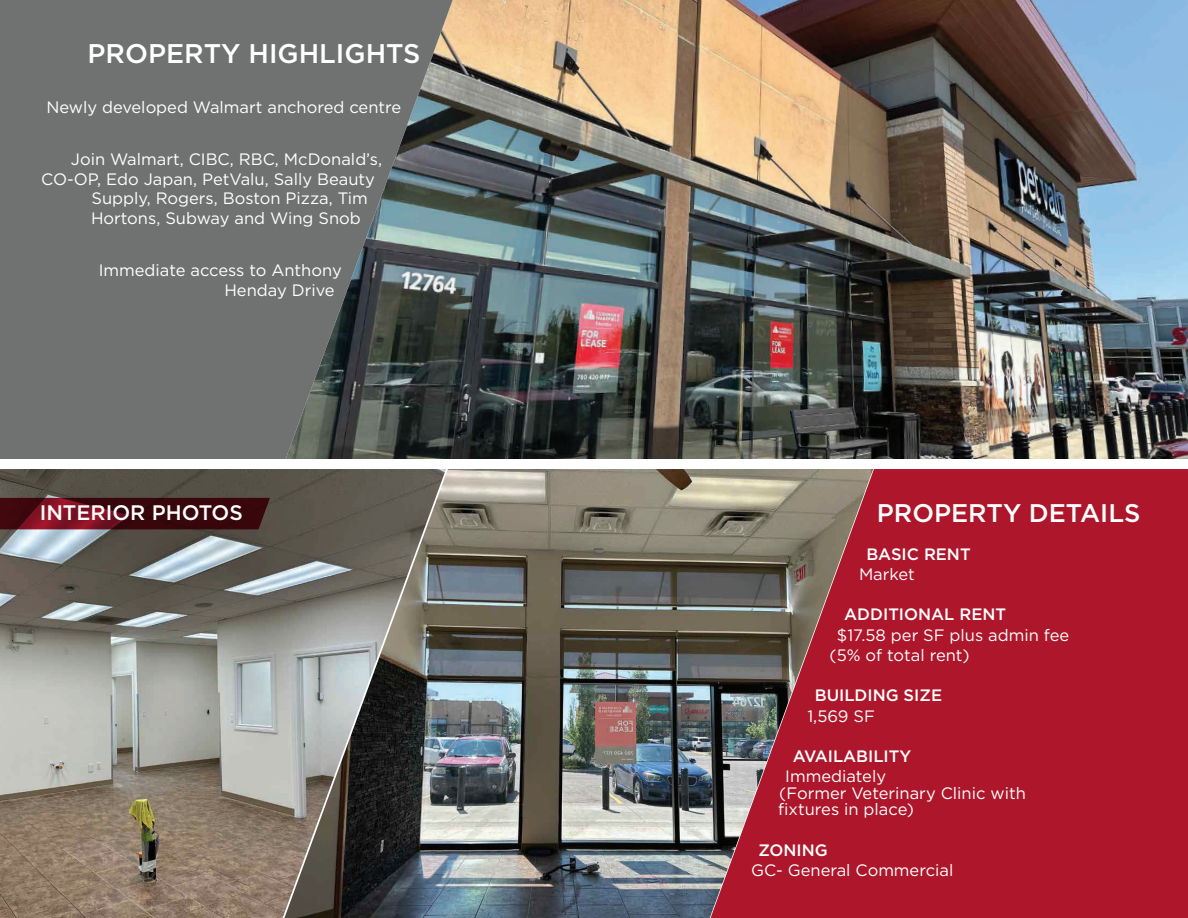
<style>
.page{position:relative;width:1188px;height:918px;background:#fff}
.page>*{position:absolute;margin:0;border:0;box-sizing:border-box;transform-origin:0 0}
.t1{font:500 27px "Gotham";color:#fff}
.t2{font:500 25.5px "Gotham";color:#fff}
.t3{font:500 21px "Gotham";color:#fff}
.Body_Text_-_Bullet{font:16.5px/16.5px "Gotham";color:#fff}
.Body_Text_-_Bullet-2{font:500 16.5px "Gotham";color:#fff}
</style>
<div class="page">
<img style="left:0;top:469px;width:284px;height:449px">
<img style="left:284px;top:469px;width:356px;height:449px">
<img style="left:461px;top:0;width:727px;height:459px">
<svg style="left:0;top:0;width:461px;height:459px;background:#696d6b"></svg>
<svg style="left:640px;top:469px;width:548px;height:449px;background:#9e313e"></svg>
<svg style="left:0;top:498px;width:270px;height:31px;background:#4e0b13"></svg>
<p class="t1" style="left:88px;top:36px;width:334px">PROPERTY HIGHLIGHTS</p>
<p class="Body_Text_-_Bullet" style="left:46px;top:98px;width:356px">Newly developed Walmart anchored centre</p>
<p class="Body_Text_-_Bullet" style="left:71px;top:151px;width:313px">Join Walmart, CIBC, RBC, McDonald’s,</p>
<p class="Body_Text_-_Bullet" style="left:41px;top:170px;width:335px">CO-OP, Edo Japan, PetValu, Sally Beauty</p>
<p class="Body_Text_-_Bullet" style="left:91px;top:190px;width:278px">Supply, Rogers, Boston Pizza, Tim</p>
<p class="Body_Text_-_Bullet" style="left:91px;top:209px;width:271px">Hortons, Subway and Wing Snob</p>
<p class="Body_Text_-_Bullet" style="left:224px;top:260px;width:119px;line-height:19.5px;text-indent:-126px">Immediate access to Anthony<br>Henday Drive</p>
<p class="t3" style="left:40px;top:499px;width:205px">INTERIOR PHOTOS</p>
<p class="t2" style="left:877px;top:496px;width:265px">PROPERTY DETAILS</p>
<p class="Body_Text_-_Bullet-2" style="left:866px;top:543px;width:106px">BASIC RENT</p>
<p class="Body_Text_-_Bullet" style="left:859px;top:565px;width:57px">Market</p>
<p class="Body_Text_-_Bullet-2" style="left:844px;top:604px;width:163px">ADDITIONAL RENT</p>
<p class="Body_Text_-_Bullet" style="left:837px;top:626px;width:234px">$17.58 per SF plus admin fee</p>
<p class="Body_Text_-_Bullet" style="left:830px;top:646px;width:142px">(5% of total rent)</p>
<p class="Body_Text_-_Bullet-2" style="left:815px;top:685px;width:129px">BUILDING SIZE</p>
<p class="Body_Text_-_Bullet" style="left:807px;top:707px;width:69px">1,569 SF</p>
<p class="Body_Text_-_Bullet-2" style="left:793px;top:746px;width:120px">AVAILABILITY</p>
<p class="Body_Text_-_Bullet" style="left:778px;top:768px;width:249px;text-indent:7px">Immediately<br>(Former Veterinary Clinic with fixtures in place)</p>
<p class="Body_Text_-_Bullet-2" style="left:759px;top:839px;width:71px">ZONING</p>
<p class="Body_Text_-_Bullet" style="left:751px;top:862px;width:204px">GC- General Commercial</p>
</div>
